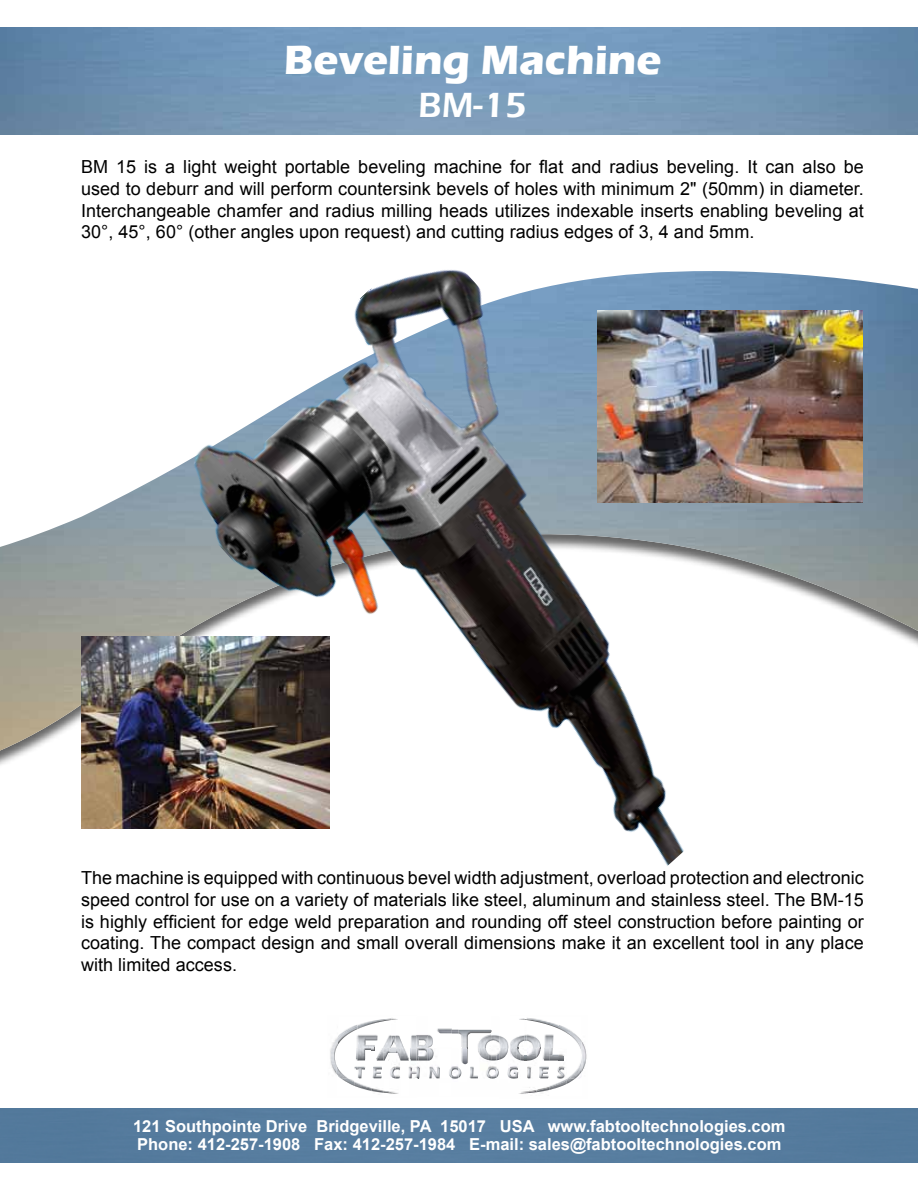
<style>
.page{position:relative;width:918px;height:1188px;background:#fff}
.page>*{position:absolute;margin:0;border:0;box-sizing:border-box;transform-origin:0 0}
.t1{font:700 42px "Eras ITC";color:#fff}
.t2{font:600 36px "Eras ITC";color:#fff}
.t3{font:18px/21.6px "Arial";letter-spacing:.005em;color:#000;text-align:justify}
.t4{font:700 16.5px/18px "Arial";color:#fff}
</style>
<div class="page">
<img style="left:0;top:279px;width:918px;height:472px">
<img style="left:0;top:27px;width:918px;height:108px">
<img style="left:159px;top:270px;width:692px;height:596px">
<div style="left:0;top:1109px;width:918px;height:54px;background:#567d9f"></div>
<img style="left:583px;top:1043px;width:3px;height:26px">
<img style="left:354px;top:1048px;width:12px;height:31px">
<img style="left:357px;top:1029px;width:14px;height:19px">
<svg style="left:356px;top:1068px;width:9px;height:10px"></svg>
<img style="left:358px;top:1036px;width:13px;height:12px">
<img style="left:357px;top:1048px;width:14px;height:13px">
<img style="left:331px;top:1038px;width:7px;height:36px">
<img style="left:337px;top:1066px;width:17px;height:20px">
<img style="left:354px;top:1082px;width:17px;height:9px">
<img style="left:338px;top:1026px;width:19px;height:19px">
<svg style="left:338px;top:1068px;width:10px;height:11px"></svg>
<img style="left:357px;top:1021px;width:14px;height:8px">
<svg style="left:371px;top:1018px;width:212px;height:76px"></svg>
<img style="left:597px;top:311px;width:265px;height:191px">
<img style="left:81px;top:636px;width:249px;height:193px">
<h1 class="t1" style="left:284px;top:36px;width:379px">Beveling Machine</h1>
<h2 class="t2" style="left:418px;top:85px;width:110px">BM-15</h2>
<p class="t3" style="left:81px;top:156px;width:784px">BM 15 is a light weight portable beveling machine for flat and radius beveling. It can also be used to deburr and will perform countersink bevels of holes with minimum 2" (50mm) in diameter.<br>Interchangeable chamfer and radius milling heads utilizes indexable inserts enabling beveling at 30°, 45°, 60° (other angles upon request) and cutting radius edges of 3, 4 and 5mm.</p>
<p class="t3" style="left:81px;top:868px;width:784px">The machine is equipped with continuous bevel width adjustment, overload protection and electronic speed control for use on a variety of materials like steel, aluminum and stainless steel. The BM-15 is highly efficient for edge weld preparation and rounding off steel construction before painting or coating. The compact design and small overall dimensions make it an excellent tool in any place with limited access.</p>
<p class="t4" style="left:133px;top:1118px;width:654px">121 Southpointe Drive Bridgeville, PA 15017 USA www.fabtooltechnologies.com<br>Phone: 412-257-1908 Fax: 412-257-1984 E-mail: sales@fabtooltechnologies.com</p>
</div>
